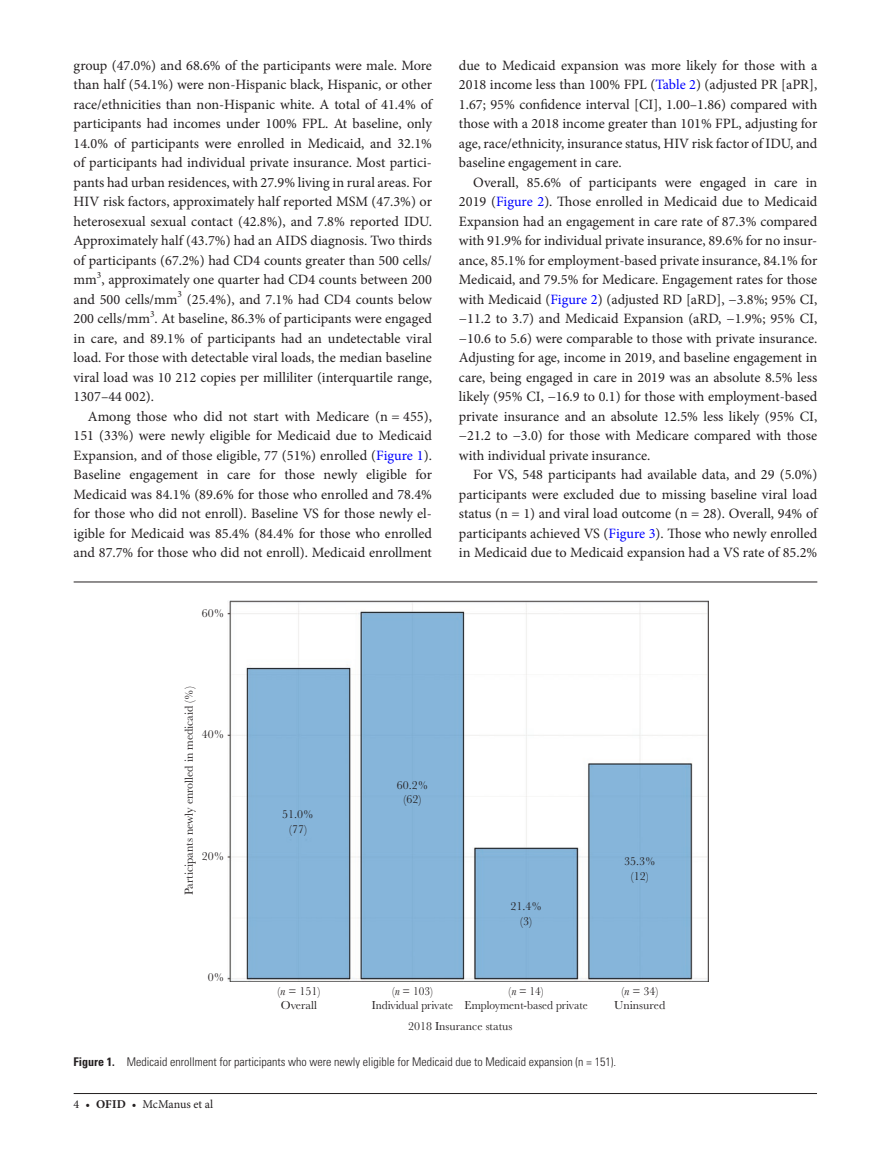
<style>
.page{position:relative;width:891px;height:1174px;background:#fff}
.page>*{position:absolute;margin:0;border:0;box-sizing:border-box;transform-origin:0 0}
.t1{font:14.25px/19.5px "Minion Pro";color:#231f20;text-align:justify}
.t2{font:12px/14.4px "Baskerville MT Std";color:#231f20;text-align:center}
.t3{font:300 condensed 12px "Univers LT Std";color:#231f20}
.t4{font:12px/14.4px "Baskerville MT Std";color:#231f20;text-align:center;scale:.95 1}
.t5{font:12px "Minion Pro";letter-spacing:-.005em;color:#231f20}
.s1{color:#00f}
.s2{font-style:italic}
.s3{font-weight:700}
</style>
<div class="page">
<hr style="left:74px;top:1093px;width:743px;height:1px;background:#231f20">
<hr style="left:74px;top:582px;width:743px;height:1px;background:#231f20">
<img style="left:228px;top:600px;width:480px;height:381px">
<p class="t1" style="left:74px;top:55px;width:360px">group (47.0%) and 68.6% of the participants were male. More than half (54.1%) were non-Hispanic black, Hispanic, or other race/ethnicities than non-Hispanic white. A total of 41.4% of participants had incomes under 100% FPL. At baseline, only 14.0% of participants were enrolled in Medicaid, and 32.1% of participants had individual private insurance. Most partici&shy;pants had urban residences, with 27.9% living in rural areas. For HIV risk factors, approximately half reported MSM (47.3%) or heterosexual sexual contact (42.8%), and 7.8% reported IDU.<br>Approximately half (43.7%) had an AIDS diagnosis. Two thirds of participants (67.2%) had CD4 counts greater than 500 cells/ mm<sup>3</sup>, approximately one quarter had CD4 counts between 200 and 500 cells/mm<sup>3</sup> (25.4%), and 7.1% had CD4 counts below 200 cells/mm<sup>3</sup>. At baseline, 86.3% of participants were engaged in care, and 89.1% of participants had an undetectable viral load. For those with detectable viral loads, the median baseline viral load was 10 212 copies per milliliter (interquartile range, 1307–44 002).</p>
<p class="t1" style="left:74px;top:406px;width:360px;text-indent:14px">Among those who did not start with Medicare (n = 455), 151 (33%) were newly eligible for Medicaid due to Medicaid Expansion, and of those eligible, 77 (51%) enrolled (<span class="s1">Figure 1</span>).<br>Baseline engagement in care for those newly eligible for Medicaid was 84.1% (89.6% for those who enrolled and 78.4% for those who did not enroll). Baseline VS for those newly el&shy;igible for Medicaid was 85.4% (84.4% for those who enrolled and 87.7% for those who did not enroll). Medicaid enrollment</p>
<p class="t2" style="left:202px;top:606px;width:24px">60%</p>
<p class="t1" style="left:459px;top:55px;width:360px">due to Medicaid expansion was more likely for those with a 2018 income less than 100% FPL (<span class="s1">Table 2</span>) (adjusted PR [aPR], 1.67; 95% confidence interval [CI], 1.00–1.86) compared with those with a 2018 income greater than 101% FPL, adjusting for age, race/ethnicity, insurance status, HIV risk factor of IDU, and baseline engagement in care.</p>
<p class="t1" style="left:459px;top:172px;width:360px;text-indent:14px">Overall, 85.6% of participants were engaged in care in 2019 (<span class="s1">Figure 2</span>). Those enrolled in Medicaid due to Medicaid Expansion had an engagement in care rate of 87.3% compared with 91.9% for individual private insurance, 89.6% for no insur&shy;ance, 85.1% for employment-based private insurance, 84.1% for Medicaid, and 79.5% for Medicare. Engagement rates for those with Medicaid (<span class="s1">Figure 2</span>) (adjusted RD [aRD], −3.8%; 95% CI, −11.2 to 3.7) and Medicaid Expansion (aRD, −1.9%; 95% CI, −10.6 to 5.6) were comparable to those with private insurance.<br>Adjusting for age, income in 2019, and baseline engagement in care, being engaged in care in 2019 was an absolute 8.5% less likely (95% CI, −16.9 to 0.1) for those with employment-based private insurance and an absolute 12.5% less likely (95% CI, −21.2 to −3.0) for those with Medicare compared with those with individual private insurance.</p>
<p class="t1" style="left:459px;top:465px;width:360px;text-indent:14px">For VS, 548 participants had available data, and 29 (5.0%) participants were excluded due to missing baseline viral load status (n = 1) and viral load outcome (n = 28). Overall, 94% of participants achieved VS (<span class="s1">Figure 3</span>). Those who newly enrolled in Medicaid due to Medicaid expansion had a VS rate of 85.2%</p>
<p class="t2" style="left:182px;top:895px;width:210px;rotate:-90deg">Participants newly enrolled in medicaid (%)</p>
<p class="t2" style="left:202px;top:727px;width:24px">40%</p>
<p class="t2" style="left:202px;top:849px;width:24px">20%</p>
<p class="t2" style="left:208px;top:970px;width:18px">0%</p>
<p class="t2" style="left:282px;top:807px;width:33px">51.0% (77)</p>
<p class="t2" style="left:397px;top:778px;width:33px">60.2% (62)</p>
<p class="t2" style="left:510px;top:899px;width:33px">21.4% (3)</p>
<p class="t2" style="left:624px;top:854px;width:33px">35.3% (12)</p>
<p class="t2" style="left:277px;top:983px;width:44px;text-align:left">(<span class="s2">n</span> = 151)<br>Overall</p>
<p class="t4" style="left:372px;top:983px;width:87px">(<span class="s2">n</span> = 103)<br>Individual private</p>
<p class="t4" style="left:465px;top:983px;width:131px">(<span class="s2">n</span> = 14)<br>Employment-based private</p>
<p class="t2" style="left:408px;top:1018px;width:106px">2018 Insurance status</p>
<p class="t2" style="left:614px;top:983px;width:53px">(<span class="s2">n</span> = 34)<br>Uninsured</p>
<p class="t3" style="left:74px;top:1055px;width:544px"><span class="s3">Figure 1.</span> Medicaid enrollment for participants who were newly eligible for Medicaid due to Medicaid expansion (n = 151).</p>
<p class="t5" style="left:74px;top:1096px;width:141px">4 • <span class="s3">ofid</span> • McManus et al</p>
</div>
